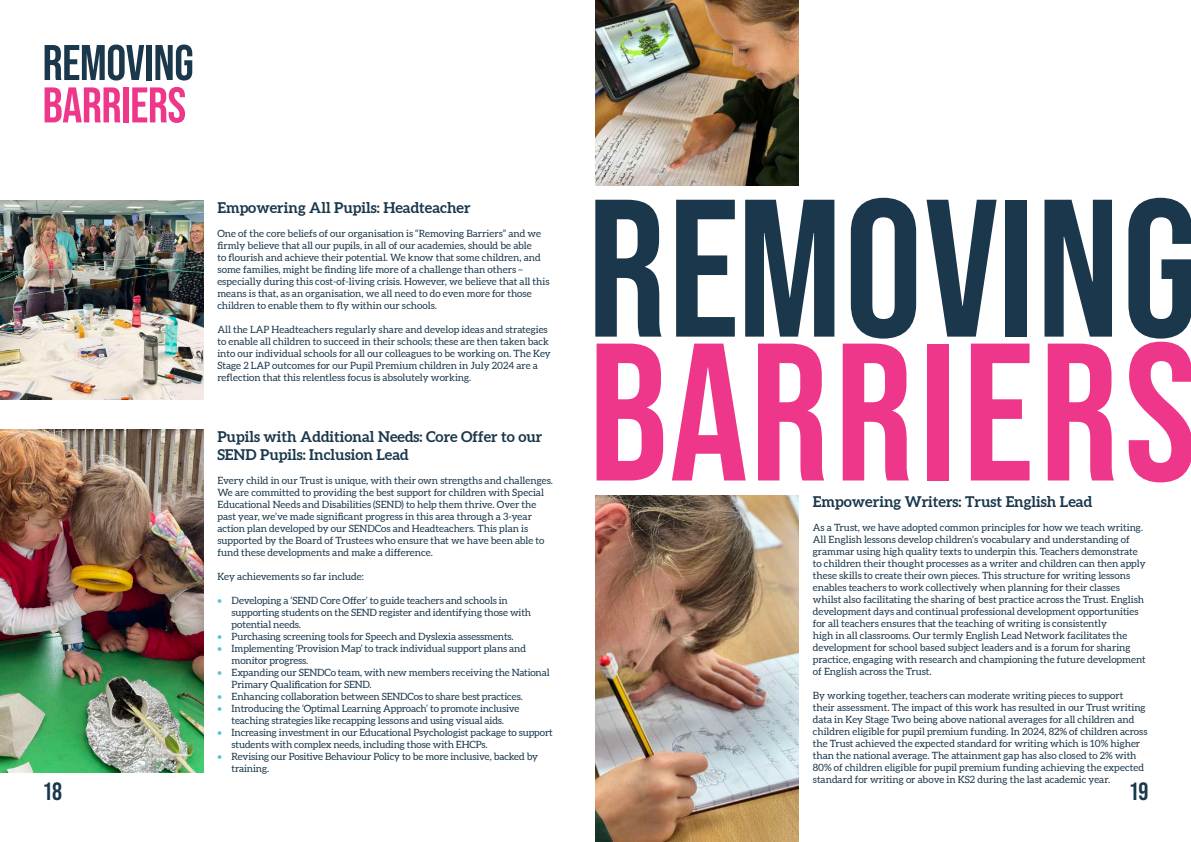
<style>
.page{position:relative;width:1191px;height:842px;background:#fff}
.page>*{position:absolute;margin:0;border:0;box-sizing:border-box;transform-origin:0 0}
.t1{font:195.6px "Bebas Neue";letter-spacing:.01em;color:#1a374b}
.t2{font:195.6px "Bebas Neue";letter-spacing:.03em;color:#ee378b}
.t3{font:50px "Bebas Neue";letter-spacing:-.01em;color:#1a374b}
.t4{font:50px "Bebas Neue";letter-spacing:-.01em;color:#ee378b}
.t5{font:25px "Bebas Neue";color:#1a374b}
.t6{font:700 15px/18px "Aleo";color:#1a374b}
.t7{font:10px/12px "Aleo";color:#1a374b}
.s1{color:#5ac6cc}
</style>
<div class="page">
<img style="left:0;top:201px;width:203px;height:199px">
<img style="left:0;top:429px;width:203px;height:343px">
<img style="left:595px;top:0;width:203px;height:186px">
<img style="left:595px;top:495px;width:203px;height:347px">
<h2 class="t3" style="left:43px;top:34px;width:153px">REMOVING</h2>
<h2 class="t4" style="left:43px;top:77px;width:145px">BARRIERS</h2>
<h1 class="t1" style="left:587px;top:158px;width:612px">REMOVING</h1>
<h1 class="t2" style="left:588px;top:302px;width:610px">BARRIERS</h1>
<h3 class="t6" style="left:217px;top:199px;width:255px">Empowering All Pupils: Headteacher</h3>
<p class="t7" style="left:217px;top:228px;width:333px">One of the core beliefs of our organisation is “Removing Barriers” and we firmly believe that all our pupils, in all of our academies, should be able<br>to flourish and achieve their potential. We know that some children, and some families, might be finding life more of a challenge than others – especially during this cost-of-living crisis. However, we believe that all this means is that, as an organisation, we all need to do even more for those children to enable them to fly within our schools.</p>
<p class="t7" style="left:217px;top:324px;width:335px">All the LAP Headteachers regularly share and develop ideas and strategies to enable all children to succeed in their schools; these are then taken back into our individual schools for all our colleagues to be working on. The Key Stage 2 LAP outcomes for our Pupil Premium children in July 2024 are a reflection that this relentless focus is absolutely working.</p>
<h3 class="t6" style="left:217px;top:428px;width:326px">Pupils with Additional Needs: Core Offer to our<br>SEND Pupils: Inclusion Lead</h3>
<p class="t7" style="left:217px;top:474px;width:337px">Every child in our Trust is unique, with their own strengths and challenges.<br>We are committed to providing the best support for children with Special Educational Needs and Disabilities (SEND) to help them thrive. Over the past year, we’ve made significant progress in this area through a 3-year action plan developed by our SENDCos and Headteachers. This plan is supported by the Board of Trustees who ensure that we have been able to fund these developments and make a difference.</p>
<p class="t7" style="left:217px;top:570px;width:148px">Key achievements so far include:</p>
<p class="t7" style="left:231px;top:594px;width:301px;text-indent:-14px"><span class="s1">•</span> Developing a ‘SEND Core Offer’ to guide teachers and schools in supporting students on the SEND register and identifying those with potential needs.</p>
<p class="t7" style="left:217px;top:630px;width:298px"><span class="s1">•</span> Purchasing screening tools for Speech and Dyslexia assessments.</p>
<p class="t7" style="left:231px;top:642px;width:296px;text-indent:-14px"><span class="s1">•</span> Implementing ‘Provision Map’ to track individual support plans and monitor progress.</p>
<p class="t7" style="left:231px;top:666px;width:320px;text-indent:-14px"><span class="s1">•</span> Expanding our SENDCo team, with new members receiving the National<br>Primary Qualification for SEND.</p>
<p class="t7" style="left:217px;top:690px;width:307px"><span class="s1">•</span> Enhancing collaboration between SENDCos to share best practices.</p>
<p class="t7" style="left:217px;top:702px;width:303px;text-align:center"><span class="s1">•</span> Introducing the ‘Optimal Learning Approach’ to promote inclusive teaching strategies like recapping lessons and using visual aids.</p>
<p class="t7" style="left:231px;top:726px;width:323px;text-indent:-14px"><span class="s1">•</span> Increasing investment in our Educational Psychologist package to support students with complex needs, including those with EHCPs.</p>
<p class="t7" style="left:231px;top:750px;width:308px;text-indent:-14px"><span class="s1">•</span> Revising our Positive Behaviour Policy to be more inclusive, backed by training.</p>
<h3 class="t6" style="left:813px;top:493px;width:281px">Empowering Writers: Trust English Lead</h3>
<p class="t7" style="left:813px;top:522px;width:334px">As a Trust, we have adopted common principles for how we teach writing.<br>All English lessons develop children’s vocabulary and understanding of grammar using high quality texts to underpin this. Teachers demonstrate to children their thought processes as a writer and children can then apply these skills to create their own pieces. This structure for writing lessons enables teachers to work collectively when planning for their classes whilst also facilitating the sharing of best practice across the Trust. English development days and continual professional development opportunities for all teachers ensures that the teaching of writing is consistently<br>high in all classrooms. Our termly English Lead Network facilitates the development for school based subject leaders and is a forum for sharing practice, engaging with research and championing the future development of English across the Trust.</p>
<p class="t7" style="left:813px;top:690px;width:336px">By working together, teachers can moderate writing pieces to support their assessment. The impact of this work has resulted in our Trust writing data in Key Stage Two being above national averages for all children and children eligible for pupil premium funding. In 2024, 82% of children across the Trust achieved the expected standard for writing which is 10% higher than the national average. The attainment gap has also closed to 2% with 80% of children eligible for pupil premium funding achieving the expected standard for writing or above in KS2 during the last academic year.</p>
<h3 class="t5" style="left:43px;top:777px;width:21px">18</h3>
<h3 class="t5" style="left:1128px;top:777px;width:21px">19</h3>
</div>
